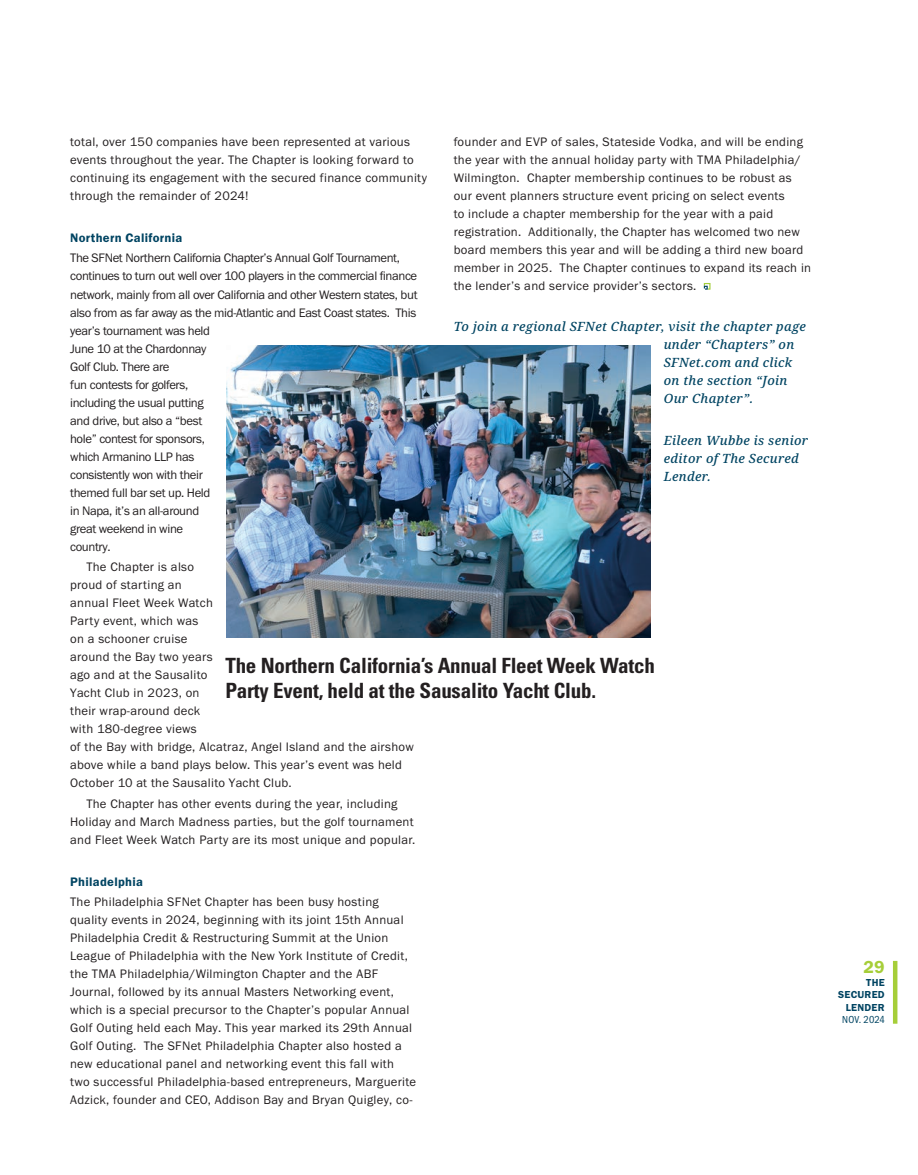
<style>
.page{position:relative;width:918px;height:1175px;background:#fff}
.page>*{position:absolute;margin:0;border:0;box-sizing:border-box;transform-origin:0 0}
.t1{font:700 condensed 21px/25.2px "Univers";letter-spacing:-.01em;color:#231f20}
.t2{font:600 18px "Franklin Gothic FS";color:#a6ce39}
.t3{font:12.75px/18px "Franklin Gothic FS";letter-spacing:.015em;color:#231f20}
.t4{font:12.75px/18px "Franklin Gothic FS";letter-spacing:-.03em;color:#231f20}
.t5{font:italic 500 12.75px/18px "Noto Serif";letter-spacing:.025em;color:#004462}
.t6{font:600 12.75px "Franklin Gothic FS";letter-spacing:.025em;color:#004462}
.t7{font:600 10.5px/12.6px "Franklin Gothic FS";letter-spacing:.025em;color:#004462;text-align:right}
.t8{font:condensed 10.5px "Franklin Gothic FS";letter-spacing:.01em;color:#004462}
</style>
<div class="page">
<hr style="left:893px;top:960px;width:4px;height:63px;background:#a6ce39">
<svg style="left:704px;top:283px;width:7px;height:7px"></svg>
<img style="left:227px;top:346px;width:423px;height:291px">
<p class="t3" style="left:454px;top:132px;width:359px">founder and EVP of sales, Stateside Vodka, and will be ending the year with the annual holiday party with TMA Philadelphia/ Wilmington. Chapter membership continues to be robust as our event planners structure event pricing on select events<br>to include a chapter membership for the year with a paid registration. Additionally, the Chapter has welcomed two new board members this year and will be adding a third new board member in 2025. The Chapter continues to expand its reach in the lender’s and service provider’s sectors.</p>
<p class="t5" style="left:664px;top:318px;width:144px;text-indent:-210px">To join a regional SFNet Chapter, visit the chapter page under “Chapters” on<br>SFNet.com and click on the section “Join<br>Our Chapter”.</p>
<p class="t5" style="left:664px;top:431px;width:146px">Eileen Wubbe is senior editor of The Secured<br>Lender.</p>
<p class="t3" style="left:70px;top:133px;width:358px">total, over 150 companies have been represented at various events throughout the year. The Chapter is looking forward to continuing its engagement with the secured finance community through the remainder of 2024!</p>
<p class="t6" style="left:70px;top:230px;width:114px">Northern California</p>
<p class="t4" style="left:70px;top:249px;width:349px">The SFNet Northern California Chapter’s Annual Golf Tournament, continues to turn out well over 100 players in the commercial finance network, mainly from all over California and other Western states, but also from as far away as the mid-Atlantic and East Coast states. This year’s tournament was held<br>June 10 at the Chardonnay<br>Golf Club. There are<br>fun contests for golfers,<br>including the usual putting<br>and drive, but also a “best<br>hole” contest for sponsors,<br>which Armanino LLP has<br>consistently won with their<br>themed full bar set up. Held<br>in Napa, it’s an all-around<br>great weekend in wine<br>country.</p>
<p class="t3" style="left:70px;top:558px;width:345px;text-indent:16px">The Chapter is also<br>proud of starting an<br>annual Fleet Week Watch<br>Party event, which was<br>on a schooner cruise<br>around the Bay two years<br>ago and at the Sausalito<br>Yacht Club in 2023, on<br>their wrap-around deck<br>with 180-degree views<br>of the Bay with bridge, Alcatraz, Angel Island and the airshow above while a band plays below. This year’s event was held<br>October 10 at the Sausalito Yacht Club.</p>
<p class="t3" style="left:70px;top:795px;width:347px;text-align:center">The Chapter has other events during the year, including<br>Holiday and March Madness parties, but the golf tournament and Fleet Week Watch Party are its most unique and popular.</p>
<p class="t6" style="left:70px;top:874px;width:74px">Philadelphia</p>
<p class="t3" style="left:70px;top:893px;width:347px">The Philadelphia SFNet Chapter has been busy hosting quality events in 2024, beginning with its joint 15th Annual Philadelphia Credit &amp; Restructuring Summit at the Union League of Philadelphia with the New York Institute of Credit, the TMA Philadelphia/Wilmington Chapter and the ABF Journal, followed by its annual Masters Networking event, which is a special precursor to the Chapter’s popular Annual Golf Outing held each May. This year marked its 29th Annual Golf Outing. The SFNet Philadelphia Chapter also hosted a new educational panel and networking event this fall with two successful Philadelphia-based entrepreneurs, Marguerite Adzick, founder and CEO, Addison Bay and Bryan Quigley, co-</p>
<h1 class="t1" style="left:225px;top:652px;width:431px">The Northern California’s Annual Fleet Week Watch<br>Party Event, held at the Sausalito Yacht Club.</h1>
<h2 class="t2" style="left:864px;top:957px;width:23px">29</h2>
<p class="t7" style="left:838px;top:976px;width:48px">THE<br>SECURED<br>LENDER</p>
<p class="t8" style="left:842px;top:1014px;width:44px">NOV. 2024</p>
</div>
